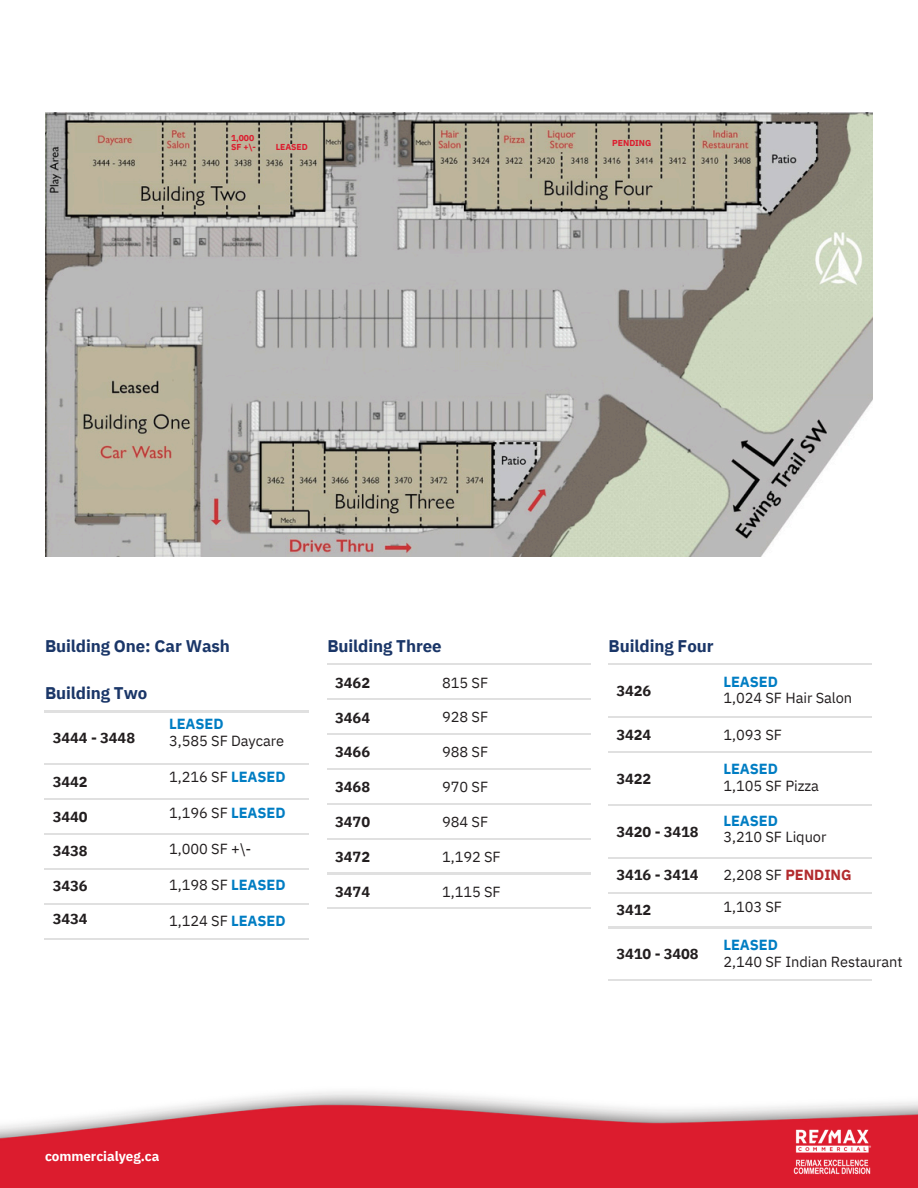
<style>
.page{position:relative;width:918px;height:1188px;background:#fff}
.page>*{position:absolute;margin:0;border:0;box-sizing:border-box;transform-origin:0 0}
.t1{font:700 16.8px "IBM Plex Sans";letter-spacing:-.005em;color:#1a3668}
.t2{font:14.7px/31.5px "IBM Plex Sans";letter-spacing:-.005em;color:#221e1f}
.t3{font:700 14.7px "IBM Plex Sans";letter-spacing:-.005em;color:#221e1f}
.t4{font:700 14.7px "IBM Plex Sans";letter-spacing:-.005em;color:#007dc3}
.t5{font:700 13.5px "IBM Plex Sans";letter-spacing:-.005em;color:#fff}
.t6{font:700 8.7px/8.7px "IBM Plex Sans";letter-spacing:-.005em;color:#dc1c2e}
.s1{font-weight:700;color:#007dc3}
.s2{font-weight:700;color:#b22b2e}
</style>
<div class="page">
<img style="left:45px;top:112px;width:828px;height:445px">
<hr style="left:191px;top:938px;width:117px;height:1px;background:#e0e0e0">
<hr style="left:45px;top:938px;width:146px;height:1px;background:#e0e0e0">
<hr style="left:191px;top:903px;width:117px;height:1px;background:#e0e0e0">
<hr style="left:45px;top:903px;width:146px;height:1px;background:#e0e0e0">
<hr style="left:191px;top:868px;width:117px;height:2px;background:#e0e0e0">
<hr style="left:45px;top:868px;width:146px;height:2px;background:#e0e0e0">
<hr style="left:191px;top:834px;width:117px;height:1px;background:#e0e0e0">
<hr style="left:45px;top:834px;width:146px;height:1px;background:#e0e0e0">
<hr style="left:191px;top:799px;width:117px;height:1px;background:#e0e0e0">
<hr style="left:45px;top:799px;width:146px;height:1px;background:#e0e0e0">
<hr style="left:191px;top:711px;width:117px;height:1px;background:#e0e0e0">
<hr style="left:191px;top:764px;width:117px;height:1px;background:#e0e0e0">
<hr style="left:45px;top:711px;width:146px;height:1px;background:#e0e0e0">
<hr style="left:45px;top:764px;width:146px;height:1px;background:#e0e0e0">
<hr style="left:434px;top:908px;width:157px;height:1px;background:#e0e0e0">
<hr style="left:327px;top:908px;width:107px;height:1px;background:#e0e0e0">
<hr style="left:434px;top:873px;width:157px;height:1px;background:#e0e0e0">
<hr style="left:327px;top:873px;width:107px;height:1px;background:#e0e0e0">
<hr style="left:434px;top:838px;width:157px;height:1px;background:#e0e0e0">
<hr style="left:327px;top:838px;width:107px;height:1px;background:#e0e0e0">
<hr style="left:434px;top:803px;width:157px;height:1px;background:#e0e0e0">
<hr style="left:327px;top:803px;width:107px;height:1px;background:#e0e0e0">
<hr style="left:434px;top:768px;width:157px;height:1px;background:#e0e0e0">
<hr style="left:327px;top:768px;width:107px;height:1px;background:#e0e0e0">
<hr style="left:434px;top:733px;width:157px;height:2px;background:#e0e0e0">
<hr style="left:327px;top:733px;width:107px;height:2px;background:#e0e0e0">
<hr style="left:434px;top:664px;width:157px;height:1px;background:#e0e0e0">
<hr style="left:434px;top:699px;width:157px;height:1px;background:#e0e0e0">
<hr style="left:327px;top:664px;width:107px;height:1px;background:#e0e0e0">
<hr style="left:327px;top:699px;width:107px;height:1px;background:#e0e0e0">
<hr style="left:721px;top:980px;width:151px;height:1px;background:#e0e0e0">
<hr style="left:609px;top:980px;width:112px;height:1px;background:#e0e0e0">
<hr style="left:721px;top:927px;width:151px;height:1px;background:#e0e0e0">
<hr style="left:609px;top:927px;width:112px;height:1px;background:#e0e0e0">
<hr style="left:721px;top:892px;width:151px;height:1px;background:#e0e0e0">
<hr style="left:609px;top:892px;width:112px;height:1px;background:#e0e0e0">
<hr style="left:721px;top:857px;width:151px;height:1px;background:#e0e0e0">
<hr style="left:609px;top:857px;width:112px;height:1px;background:#e0e0e0">
<hr style="left:721px;top:804px;width:151px;height:1px;background:#e0e0e0">
<hr style="left:609px;top:804px;width:112px;height:1px;background:#e0e0e0">
<hr style="left:721px;top:751px;width:151px;height:2px;background:#e0e0e0">
<hr style="left:609px;top:751px;width:112px;height:2px;background:#e0e0e0">
<hr style="left:721px;top:664px;width:151px;height:1px;background:#e0e0e0">
<hr style="left:721px;top:717px;width:151px;height:1px;background:#e0e0e0">
<hr style="left:609px;top:664px;width:112px;height:1px;background:#e0e0e0">
<hr style="left:609px;top:717px;width:112px;height:1px;background:#e0e0e0">
<img style="left:0;top:1091px;width:918px;height:97px">
<img style="left:793px;top:1130px;width:79px;height:44px">
<div style="left:278px;top:145px;width:28px;height:8px;background:#bcb59d"></div>
<div style="left:616px;top:140px;width:28px;height:9px;background:#bcb59d"></div>
<h3 class="t6" style="left:231px;top:134px;width:26px">1,000<br>SF +\-</h3>
<h4 class="t6" style="left:276px;top:142px;width:34px">LEASED</h4>
<p class="t6" style="left:612px;top:138px;width:41px">PENDING</p>
<p class="t1" style="left:45px;top:635px;width:187px">Building One: Car Wash</p>
<h1 class="t1" style="left:45px;top:682px;width:104px">Building Two</h1>
<h3 class="t3" style="left:53px;top:728px;width:84px">3444 - 3448</h3>
<h1 class="t3" style="left:53px;top:772px;width:36px">3442</h1>
<h1 class="t3" style="left:53px;top:807px;width:36px">3440</h1>
<h1 class="t3" style="left:53px;top:841px;width:36px">3438</h1>
<h1 class="t3" style="left:53px;top:875px;width:36px">3436</h1>
<h1 class="t3" style="left:53px;top:909px;width:36px">3434</h1>
<h2 class="t4" style="left:169px;top:714px;width:56px">LEASED</h2>
<h4 class="t2" style="left:169px;top:725px;width:117px">3,585 SF Daycare</h4>
<h4 class="t2" style="left:169px;top:761px;width:118px">1,216 SF <span class="s1">LEASED</span></h4>
<h4 class="t2" style="left:169px;top:797px;width:118px">1,196 SF <span class="s1">LEASED</span></h4>
<h4 class="t2" style="left:169px;top:833px;width:84px">1,000 SF +\-</h4>
<h4 class="t2" style="left:169px;top:869px;width:118px">1,198 SF <span class="s1">LEASED</span></h4>
<h4 class="t2" style="left:169px;top:905px;width:118px">1,124 SF <span class="s1">LEASED</span></h4>
<h1 class="t1" style="left:327px;top:635px;width:116px">Building Three</h1>
<h4 class="t1" style="left:609px;top:635px;width:106px">Building Four</h4>
<h4 class="t3" style="left:335px;top:673px;width:36px">3462</h4>
<h4 class="t3" style="left:335px;top:708px;width:36px">3464</h4>
<h4 class="t3" style="left:335px;top:742px;width:36px">3466</h4>
<h4 class="t3" style="left:335px;top:777px;width:36px">3468</h4>
<h4 class="t3" style="left:335px;top:812px;width:36px">3470</h4>
<h4 class="t3" style="left:335px;top:847px;width:36px">3472</h4>
<h4 class="t3" style="left:335px;top:882px;width:36px">3474</h4>
<h5 class="t2" style="left:442px;top:666px;width:48px">815 SF</h5>
<h5 class="t2" style="left:442px;top:701px;width:48px">928 SF</h5>
<h5 class="t2" style="left:442px;top:736px;width:48px">988 SF</h5>
<h5 class="t2" style="left:442px;top:771px;width:48px">970 SF</h5>
<h5 class="t2" style="left:442px;top:806px;width:48px">984 SF</h5>
<h5 class="t2" style="left:442px;top:841px;width:60px">1,192 SF</h5>
<h5 class="t2" style="left:442px;top:876px;width:60px">1,115 SF</h5>
<h2 class="t3" style="left:616px;top:681px;width:36px">3426</h2>
<h1 class="t3" style="left:616px;top:725px;width:36px">3424</h1>
<h4 class="t3" style="left:616px;top:769px;width:36px">3422</h4>
<h4 class="t3" style="left:616px;top:821px;width:84px">3420 - 3418</h4>
<h4 class="t3" style="left:616px;top:865px;width:84px">3416 - 3414</h4>
<h4 class="t3" style="left:616px;top:900px;width:36px">3412</h4>
<h4 class="t3" style="left:616px;top:944px;width:84px">3410 - 3408</h4>
<h2 class="t4" style="left:723px;top:672px;width:56px">LEASED</h2>
<h4 class="t2" style="left:723px;top:682px;width:130px">1,024 SF Hair Salon</h4>
<h2 class="t2" style="left:723px;top:719px;width:60px">1,093 SF</h2>
<h5 class="t2" style="left:723px;top:770px;width:97px">1,105 SF Pizza</h5>
<h3 class="t2" style="left:723px;top:821px;width:104px">3,210 SF Liquor</h3>
<h2 class="t2" style="left:723px;top:859px;width:130px">2,208 SF <span class="s2">PENDING<br></span>1,103 SF</h2>
<h5 class="t4" style="left:723px;top:759px;width:56px">LEASED</h5>
<p class="t4" style="left:723px;top:811px;width:56px">LEASED</p>
<h5 class="t4" style="left:723px;top:935px;width:56px">LEASED</h5>
<h5 class="t2" style="left:723px;top:946px;width:181px">2,140 SF Indian Restaurant</h5>
<h4 class="t5" style="left:45px;top:1147px;width:116px">commercialyeg.ca</h4>
</div>
